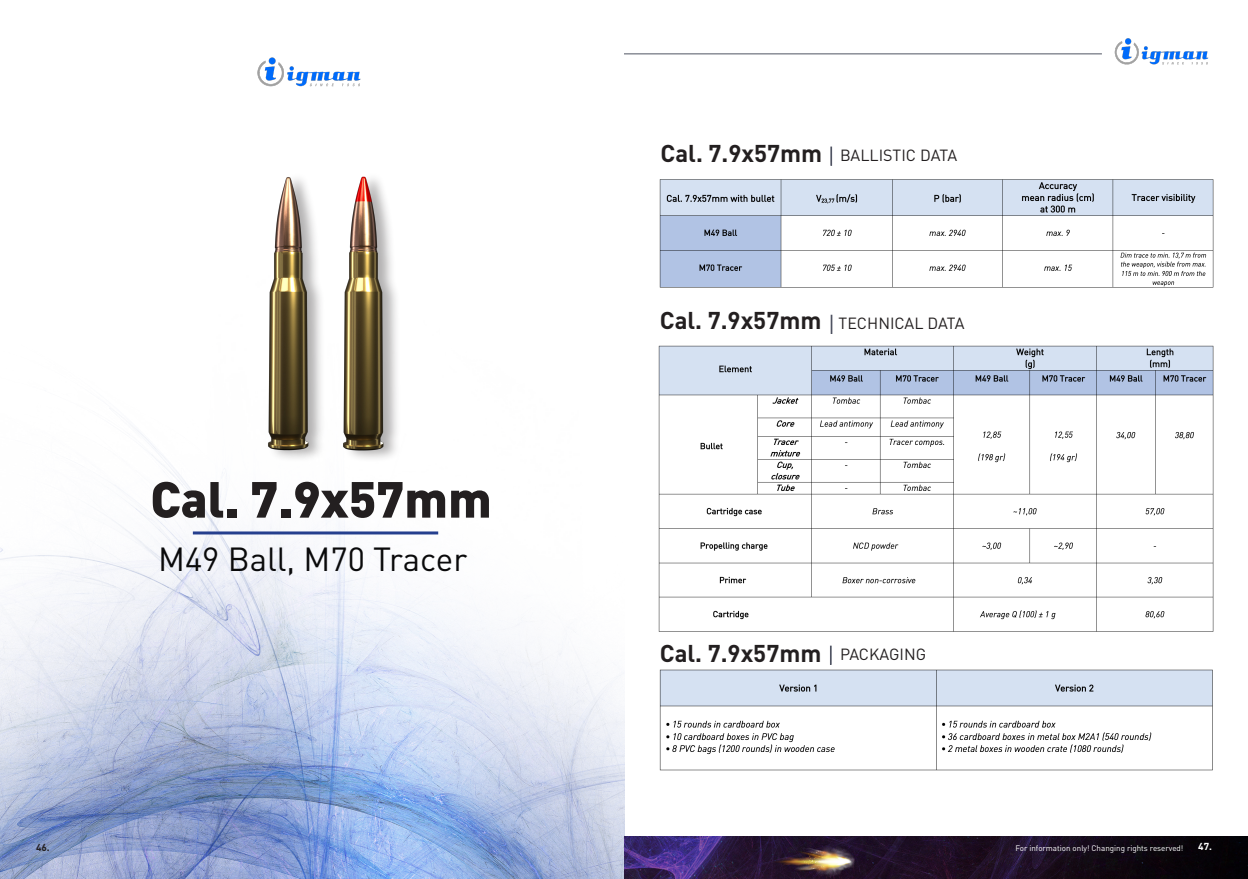
<style>
.page{position:relative;width:1248px;height:879px;background:#fff}
.page>*{position:absolute;margin:0;border:0;box-sizing:border-box;transform-origin:0 0}
.t1{font:900 50px "DIN Pro";color:#231f20}
.t2{font:33px "DIN Pro";color:#0a0a0b}
.t3{font:700 24px "DIN Pro";color:#231f20}
.t4{font:16px "DIN Pro";color:#231f20}
.t5{font:700 10px "DIN Pro";color:#231f20}
.t6{font:700 10px "DIN Pro";color:#fff}
.t7{font:8px "DIN Pro";color:#fff}
</style>
<div class="page">
<img style="left:0;top:428px;width:624px;height:451px">
<img style="left:624px;top:836px;width:623px;height:43px">
<img style="left:768px;top:845px;width:88px;height:33px">
<img style="left:257px;top:57px;width:104px;height:30px">
<img style="left:1114px;top:38px;width:95px;height:27px">
<hr style="left:624px;top:53px;width:477px;height:1px;background:#505463">
<div style="left:268px;top:172px;width:57px;height:290px;background:#fdfdfd"></div>
<img style="left:240px;top:177px;width:81px;height:279px">
<div style="left:343px;top:172px;width:58px;height:291px;background:#fefefe"></div>
<img style="left:330px;top:176px;width:82px;height:281px">
<svg style="left:830px;top:147px;width:2px;height:19px"></svg>
<svg style="left:830px;top:315px;width:2px;height:19px"></svg>
<div style="left:829px;top:645px;width:2px;height:20px;border:1px solid #505463"></div>
<img style="left:660px;top:179px;width:554px;height:109px">
<img style="left:658px;top:346px;width:556px;height:286px">
<img style="left:659px;top:669px;width:554px;height:102px">
<hr style="left:193px;top:531px;width:245px;height:3px;background:#253f8e">
<p class="t1" style="left:150px;top:456px;width:343px">Cal. 7.9x57mm</p>
<p class="t2" style="left:158px;top:533px;width:311px">M49 Ball, M70 Tracer</p>
<p class="t3" style="left:660px;top:134px;width:163px">Cal. 7.9x57mm</p>
<p class="t4" style="left:840px;top:143px;width:119px">BALLISTIC DATA</p>
<p class="t3" style="left:659px;top:300px;width:163px">Cal. 7.9x57mm</p>
<p class="t4" style="left:838px;top:311px;width:127px">TECHNICAL DATA</p>
<p class="t3" style="left:659px;top:633px;width:163px">Cal. 7.9x57mm</p>
<p class="t4" style="left:840px;top:641px;width:88px">PACKAGING</p>
<p class="t5" style="left:36px;top:838px;width:15px">46.</p>
<p class="t7" style="left:1015px;top:842px;width:169px">For information only! Changing rights reserved!</p>
<p class="t6" style="left:1198px;top:838px;width:15px">47.</p>
</div>
